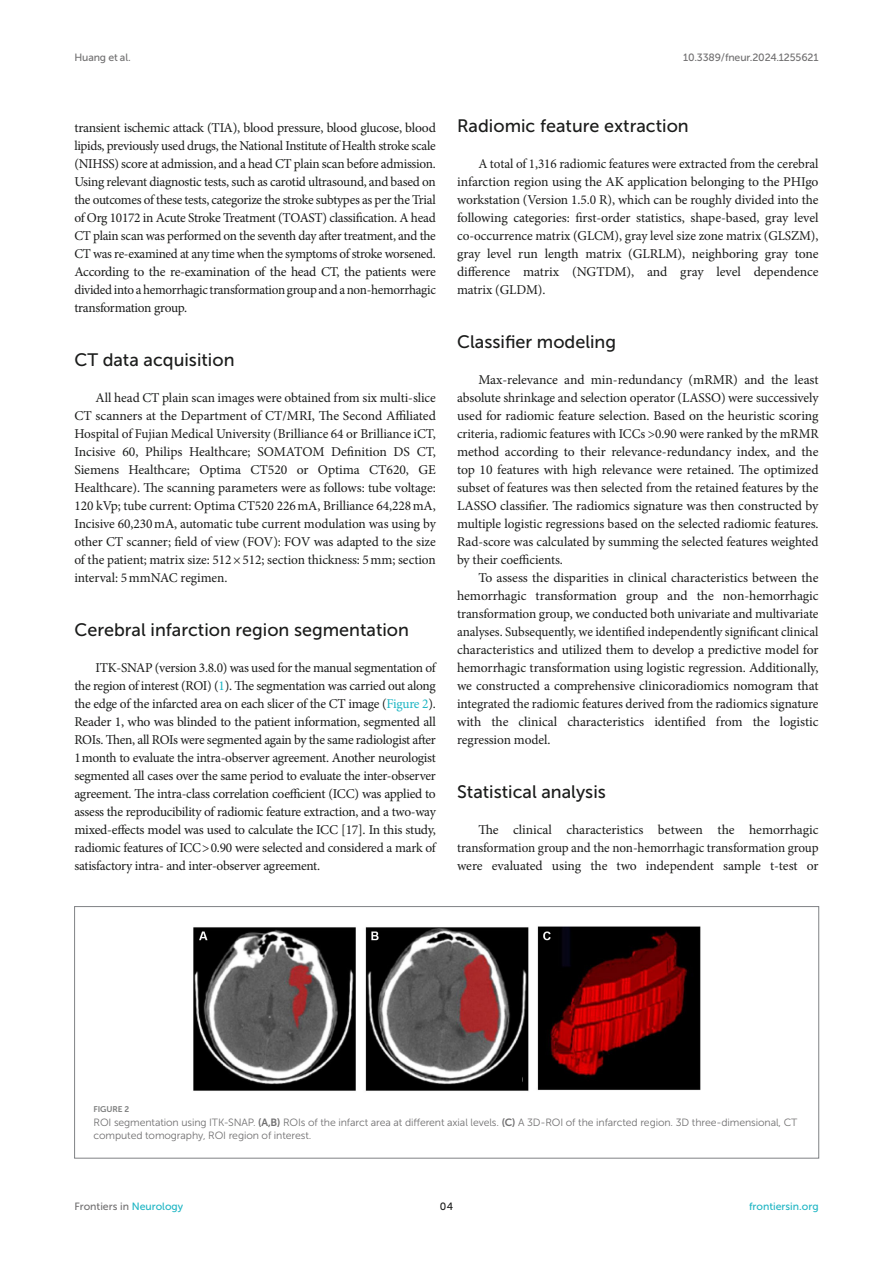
<style>
.page{position:relative;width:893px;height:1263px;background:#fff}
.page>*{position:absolute;margin:0;border:0;box-sizing:border-box;transform-origin:0 0}
.HEAD_2{font:18px "Museo Sans 500";color:#1b1c1b}
.TEXT_FLUSH{font:13.5px/18px "Minion Pro";letter-spacing:-.01em;color:#1b1c1b;text-align:justify}
.TEXT{font:13.5px/18px "Minion Pro";letter-spacing:-.005em;color:#1b1c1b;text-align:justify}
.FIG_LEG{font:10.5px/13.5px "Museo Sans 300";letter-spacing:-.01em;color:#706f70}
.t1{font:10.5px "Museo Sans 500";letter-spacing:-.015em;color:#706f70}
.t2{font:10.5px "Museo Sans 500";color:#1db5c3}
.t3{font:10.5px "Museo Sans 500";color:#1b1c1b}
.FIG_HD{font:8.25px "Museo Sans 700";letter-spacing:-.01em;color:#7e7f7f}
.s1{color:#1db5c3}
.s2{font-family:"Museo Sans 700"}
</style>
<div class="page">
<img style="left:193px;top:926px;width:508px;height:165px">
<div style="left:74px;top:906px;width:745px;height:252px;border:1px solid #808285"></div>
<p class="t1" style="left:74px;top:51px;width:58px">Huang et al.</p>
<p class="t1" style="left:683px;top:51px;width:137px">10.3389/fneur.2024.1255621</p>
<p class="TEXT_FLUSH" style="left:74px;top:119px;width:363px">transient ischemic attack (TIA), blood pressure, blood glucose, blood lipids, previously used drugs, the National Institute of Health stroke scale (NIHSS) score at admission, and a head CT plain scan before admission.<br>Using relevant diagnostic tests, such as carotid ultrasound, and based on the outcomes of these tests, categorize the stroke subtypes as per the Trial of Org 10172 in Acute Stroke Treatment (TOAST) classification. A head CT plain scan was performed on the seventh day after treatment, and the CT was re-examined at any time when the symptoms of stroke worsened.<br>According to the re-examination of the head CT, the patients were divided into a hemorrhagic transformation group and a non-hemorrhagic transformation group.</p>
<p class="HEAD_2" style="left:74px;top:350px;width:162px">CT data acquisition</p>
<p class="TEXT_FLUSH" style="left:74px;top:389px;width:363px;text-indent:21px">All head CT plain scan images were obtained from six multi-slice CT scanners at the Department of CT/MRI, The Second Affiliated Hospital of Fujian Medical University (Brilliance 64 or Brilliance iCT, Incisive 60, Philips Healthcare; SOMATOM Definition DS CT, Siemens Healthcare; Optima CT520 or Optima CT620, GE Healthcare). The scanning parameters were as follows: tube voltage:<br>120 kVp; tube current: Optima CT520 226mA, Brilliance 64,228mA, Incisive 60,230mA, automatic tube current modulation was using by other CT scanner; field of view (FOV): FOV was adapted to the size of the patient; matrix size: 512×512; section thickness: 5mm; section interval: 5mmNAC regimen.</p>
<p class="HEAD_2" style="left:74px;top:620px;width:336px">Cerebral infarction region segmentation</p>
<p class="TEXT_FLUSH" style="left:74px;top:659px;width:363px;text-indent:21px">ITK-SNAP (version 3.8.0) was used for the manual segmentation of the region of interest (ROI) (<span class="s1">1</span>). The segmentation was carried out along the edge of the infarcted area on each slicer of the CT image (<span class="s1">Figure 2</span>).<br>Reader 1, who was blinded to the patient information, segmented all ROIs. Then, all ROIs were segmented again by the same radiologist after 1month to evaluate the intra-observer agreement. Another neurologist segmented all cases over the same period to evaluate the inter-observer agreement. The intra-class correlation coefficient (ICC) was applied to assess the reproducibility of radiomic feature extraction, and a two-way mixed-effects model was used to calculate the ICC [17]. In this study, radiomic features of ICC&gt;0.90 were selected and considered a mark of satisfactory intra- and inter-observer agreement.</p>
<p class="HEAD_2" style="left:457px;top:116px;width:233px">Radiomic feature extraction</p>
<p class="TEXT_FLUSH" style="left:457px;top:155px;width:363px;text-indent:21px">A total of 1,316 radiomic features were extracted from the cerebral infarction region using the AK application belonging to the PHIgo workstation (Version 1.5.0 R), which can be roughly divided into the following categories: first-order statistics, shape-based, gray level co-occurrence matrix (GLCM), gray level size zone matrix (GLSZM), gray level run length matrix (GLRLM), neighboring gray tone difference matrix (NGTDM), and gray level dependence matrix (GLDM).</p>
<p class="HEAD_2" style="left:457px;top:332px;width:161px">Classifier modeling</p>
<p class="TEXT_FLUSH" style="left:457px;top:371px;width:363px;text-indent:21px">Max-relevance and min-redundancy (mRMR) and the least absolute shrinkage and selection operator (LASSO) were successively used for radiomic feature selection. Based on the heuristic scoring criteria, radiomic features with ICCs &gt;0.90 were ranked by the mRMR method according to their relevance-redundancy index, and the top 10 features with high relevance were retained. The optimized subset of features was then selected from the retained features by the LASSO classifier. The radiomics signature was then constructed by multiple logistic regressions based on the selected radiomic features.<br>Rad-score was calculated by summing the selected features weighted by their coefficients.</p>
<p class="TEXT" style="left:457px;top:569px;width:363px;text-indent:21px">To assess the disparities in clinical characteristics between the hemorrhagic transformation group and the non-hemorrhagic transformation group, we conducted both univariate and multivariate analyses. Subsequently, we identified independently significant clinical characteristics and utilized them to develop a predictive model for hemorrhagic transformation using logistic regression. Additionally, we constructed a comprehensive clinicoradiomics nomogram that integrated the radiomic features derived from the radiomics signature with the clinical characteristics identified from the logistic regression model.</p>
<p class="HEAD_2" style="left:457px;top:782px;width:150px">Statistical analysis</p>
<p class="TEXT_FLUSH" style="left:457px;top:821px;width:363px;text-indent:21px">The clinical characteristics between the hemorrhagic transformation group and the non-hemorrhagic transformation group were evaluated using the two independent sample t-test or</p>
<p class="FIG_HD" style="left:94px;top:1105px;width:37px">FIGURE 2</p>
<p class="FIG_LEG" style="left:94px;top:1115px;width:705px">ROI segmentation using ITK-SNAP. <span class="s2">(A,B)</span> ROIs of the infarct area at different axial levels. <span class="s2">(C)</span> A 3D-ROI of the infarcted region. 3D three-dimensional, CT computed tomography, ROI region of interest.</p>
<p class="t1" style="left:74px;top:1200px;width:110px">Frontiers in <span class="s1">Neurology</span></p>
<p class="t3" style="left:440px;top:1200px;width:15px">04</p>
<p class="t2" style="left:749px;top:1200px;width:71px">frontiersin.org</p>
</div>
